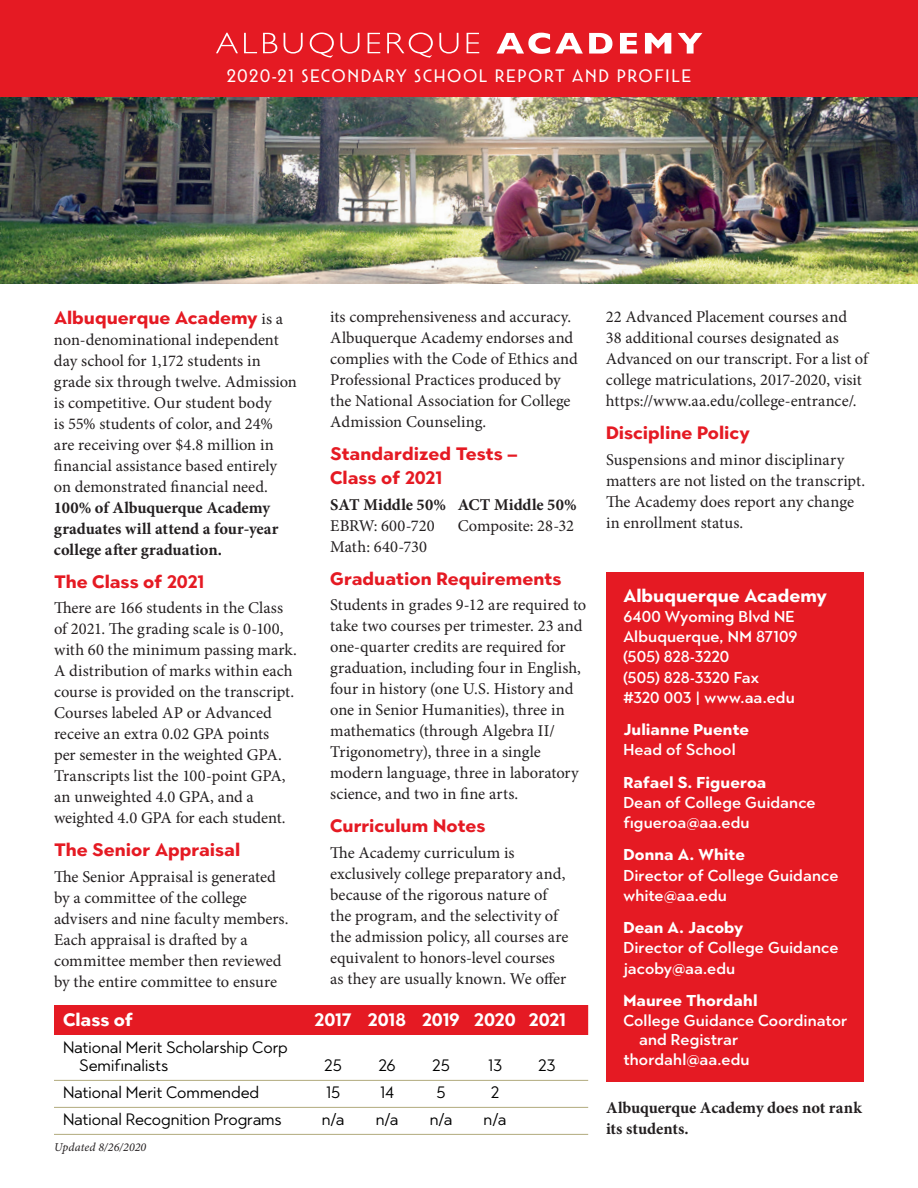
<style>
.page{position:relative;width:918px;height:1188px;background:#fff}
.page>*{position:absolute;margin:0;border:0;box-sizing:border-box;transform-origin:0 0}
.AA_body{font:700 18px "Town 80 Text";color:#e51a23}
.AA_16_sub{font:18px "Town 50 Chic";letter-spacing:.08em;color:#fff}
.AA_Month{font:700 18px "Town 80 Text";letter-spacing:-.01em;color:#fff}
.AA_body-2{font:700 18px "Town 80 Text";letter-spacing:.005em;color:#fff}
.AA_body-3{font:16.5px/21px "Minion Pro";color:#231f20}
.t1{font:16.5px "Town 80 Text";letter-spacing:-.01em;color:#000}
.AA_body-4{font:700 16.5px/21px "Minion Pro";letter-spacing:-.005em;color:#231f20}
.AA_body-5{font:500 15.75px "Town 80 Text";letter-spacing:.005em;color:#fff}
.AA_body-6{font:700 15.75px "Town 80 Text";letter-spacing:.005em;color:#fff}
.AA_body-7{font:italic 12px "Minion Pro";letter-spacing:.01em;color:#231f20}
.s1{font-family:"Minion Pro";font-weight:400;font-size:16.5px;color:#231f20}
.s2{font-weight:700}
</style>
<div class="page">
<div style="left:54px;top:1005px;width:534px;height:30px;background:#e51a23"></div>
<hr style="left:54px;top:1080px;width:534px;height:1px;background:#b1aa7d">
<hr style="left:54px;top:1107px;width:534px;height:1px;background:#b1aa7d">
<hr style="left:54px;top:1134px;width:534px;height:1px;background:#b1aa7d">
<div style="left:0;top:0;width:918px;height:98px;background:#e51a23"></div>
<img style="left:0;top:98px;width:918px;height:186px">
<svg style="left:216px;top:33px;width:22px;height:20px"></svg>
<svg style="left:244px;top:33px;width:13px;height:20px"></svg>
<svg style="left:263px;top:33px;width:14px;height:20px"></svg>
<svg style="left:284px;top:33px;width:19px;height:21px"></svg>
<svg style="left:310px;top:33px;width:24px;height:25px"></svg>
<svg style="left:340px;top:33px;width:20px;height:21px"></svg>
<svg style="left:368px;top:33px;width:12px;height:20px"></svg>
<svg style="left:387px;top:33px;width:46px;height:25px"></svg>
<svg style="left:439px;top:33px;width:19px;height:21px"></svg>
<svg style="left:467px;top:33px;width:12px;height:20px"></svg>
<svg style="left:497px;top:33px;width:86px;height:21px"></svg>
<svg style="left:589px;top:33px;width:23px;height:21px"></svg>
<svg style="left:620px;top:33px;width:17px;height:21px"></svg>
<svg style="left:645px;top:33px;width:26px;height:21px"></svg>
<svg style="left:678px;top:33px;width:24px;height:21px"></svg>
<div style="left:606px;top:572px;width:258px;height:509px;background:#e51a23"></div>
<p class="AA_16_sub" style="left:227px;top:66px;width:466px">2020-21 SECONDARY SCHOOL REPORT AND PROFILE</p>
<p class="AA_body" style="left:54px;top:306px;width:231px">Albuquerque Academy <span class="s1">is a</span></p>
<p class="AA_body-3" style="left:54px;top:329px;width:244px">non-denominational independent day school for 1,172 students in grade six through twelve. Admission is competitive. Our student body<br>is 55% students of color, and 24% are receiving over $4.8 million in financial assistance based entirely on demonstrated financial need.<br><span class="s2">100% of Albuquerque Academy graduates will attend a four-year college after graduation.</span></p>
<p class="AA_body" style="left:54px;top:570px;width:152px">The Class of 2021</p>
<p class="AA_body-3" style="left:54px;top:597px;width:244px">There are 166 students in the Class of 2021. The grading scale is 0-100, with 60 the minimum passing mark.<br>A distribution of marks within each course is provided on the transcript.<br>Courses labeled AP or Advanced receive an extra 0.02 GPA points<br>per semester in the weighted GPA.<br>Transcripts list the 100-point GPA, an unweighted 4.0 GPA, and a weighted 4.0 GPA for each student.</p>
<p class="AA_body" style="left:54px;top:838px;width:188px">The Senior Appraisal</p>
<p class="AA_body-3" style="left:54px;top:866px;width:236px">The Senior Appraisal is generated by a committee of the college advisers and nine faculty members.<br>Each appraisal is drafted by a committee member then reviewed by the entire committee to ensure</p>
<p class="AA_Month" style="left:63px;top:1008px;width:72px">Class of</p>
<p class="AA_Month" style="left:315px;top:1008px;width:253px">2017 2018 2019 2020 2021</p>
<p class="t1" style="left:63px;top:1037px;width:226px">National Merit Scholarship Corp</p>
<p class="t1" style="left:79px;top:1055px;width:90px">Semifinalists</p>
<p class="t1" style="left:324px;top:1055px;width:19px">25</p>
<p class="t1" style="left:378px;top:1055px;width:19px">26</p>
<p class="t1" style="left:432px;top:1055px;width:19px">25</p>
<p class="t1" style="left:488px;top:1055px;width:16px">13</p>
<p class="t1" style="left:63px;top:1082px;width:198px">National Merit Commended</p>
<p class="t1" style="left:326px;top:1082px;width:16px">15</p>
<p class="t1" style="left:380px;top:1082px;width:16px">14</p>
<p class="t1" style="left:437px;top:1082px;width:11px">5</p>
<p class="t1" style="left:491px;top:1082px;width:10px">2</p>
<p class="t1" style="left:63px;top:1109px;width:220px">National Recognition Programs</p>
<p class="t1" style="left:322px;top:1109px;width:24px">n/a</p>
<p class="t1" style="left:376px;top:1109px;width:24px">n/a</p>
<p class="t1" style="left:430px;top:1109px;width:24px">n/a</p>
<p class="t1" style="left:484px;top:1109px;width:24px">n/a</p>
<p class="AA_body-7" style="left:54px;top:1138px;width:94px">Updated 8/26/2020</p>
<p class="AA_body-3" style="left:330px;top:306px;width:249px">its comprehensiveness and accuracy.<br>Albuquerque Academy endorses and complies with the Code of Ethics and Professional Practices produced by the National Association for College Admission Counseling.</p>
<p class="AA_body" style="left:330px;top:442px;width:189px">Standardized Tests –</p>
<p class="AA_body" style="left:330px;top:466px;width:114px">Class of 2021</p>
<p class="AA_body-4" style="left:330px;top:494px;width:248px">SAT Middle 50% ACT Middle 50%</p>
<p class="AA_body-3" style="left:330px;top:515px;width:106px">EBRW: 600-720</p>
<p class="AA_body-3" style="left:458px;top:515px;width:118px">Composite: 28-32</p>
<p class="AA_body-3" style="left:330px;top:536px;width:98px">Math: 640-730</p>
<p class="AA_body" style="left:330px;top:567px;width:233px">Graduation Requirements</p>
<p class="AA_body-3" style="left:330px;top:594px;width:258px">Students in grades 9-12 are required to take two courses per trimester. 23 and one-quarter credits are required for graduation, including four in English, four in history (one U.S. History and one in Senior Humanities), three in mathematics (through Algebra II/ Trigonometry), three in a single modern language, three in laboratory science, and two in fine arts.</p>
<p class="AA_body" style="left:330px;top:814px;width:157px">Curriculum Notes</p>
<p class="AA_body-3" style="left:330px;top:842px;width:240px">The Academy curriculum is exclusively college preparatory and, because of the rigorous nature of the program, and the selectivity of the admission policy, all courses are equivalent to honors-level courses as they are usually known. We offer</p>
<p class="t1" style="left:538px;top:1055px;width:19px">23</p>
<p class="AA_body-3" style="left:606px;top:306px;width:263px">22 Advanced Placement courses and<br>38 additional courses designated as Advanced on our transcript. For a list of college matriculations, 2017-2020, visit</p>
<p class="AA_body-3" style="left:606px;top:390px;width:252px">https://www.aa.edu/college-entrance/.</p>
<p class="AA_body" style="left:606px;top:421px;width:146px">Discipline Policy</p>
<p class="AA_body-3" style="left:606px;top:449px;width:261px">Suspensions and minor disciplinary matters are not listed on the transcript.<br>The Academy does report any change</p>
<p class="AA_body-3" style="left:606px;top:512px;width:139px">in enrollment status.</p>
<p class="AA_body-2" style="left:623px;top:584px;width:205px">Albuquerque Academy</p>
<p class="AA_body-5" style="left:623px;top:606px;width:173px">6400 Wyoming Blvd NE</p>
<p class="AA_body-5" style="left:623px;top:626px;width:176px">Albuquerque, NM 87109</p>
<p class="AA_body-5" style="left:623px;top:647px;width:107px">(505) 828-3220</p>
<p class="AA_body-5" style="left:623px;top:667px;width:137px">(505) 828-3320 Fax</p>
<p class="AA_body-5" style="left:623px;top:687px;width:173px">#320 003 | www.aa.edu</p>
<p class="AA_body-6" style="left:623px;top:719px;width:127px">Julianne Puente</p>
<p class="AA_body-5" style="left:623px;top:740px;width:114px">Head of School</p>
<p class="AA_body-6" style="left:623px;top:772px;width:144px">Rafael S. Figueroa</p>
<p class="AA_body-5" style="left:623px;top:792px;width:194px">Dean of College Guidance</p>
<p class="AA_body-5" style="left:623px;top:812px;width:128px">figueroa@aa.edu</p>
<p class="AA_body-6" style="left:623px;top:845px;width:123px">Donna A. White</p>
<p class="AA_body-5" style="left:623px;top:865px;width:216px">Director of College Guidance</p>
<p class="AA_body-5" style="left:623px;top:885px;width:105px">white@aa.edu</p>
<p class="AA_body-6" style="left:623px;top:917px;width:121px">Dean A. Jacoby</p>
<p class="AA_body-5" style="left:623px;top:938px;width:216px">Director of College Guidance</p>
<p class="AA_body-5" style="left:623px;top:958px;width:113px">jacoby@aa.edu</p>
<p class="AA_body-6" style="left:623px;top:990px;width:136px">Mauree Thordahl</p>
<p class="AA_body-5" style="left:623px;top:1010px;width:226px">College Guidance Coordinator</p>
<p class="AA_body-5" style="left:639px;top:1029px;width:101px">and Registrar</p>
<p class="AA_body-5" style="left:623px;top:1049px;width:128px">thordahl@aa.edu</p>
<p class="AA_body-4" style="left:606px;top:1097px;width:257px">Albuquerque Academy does not rank its students.</p>
</div>
